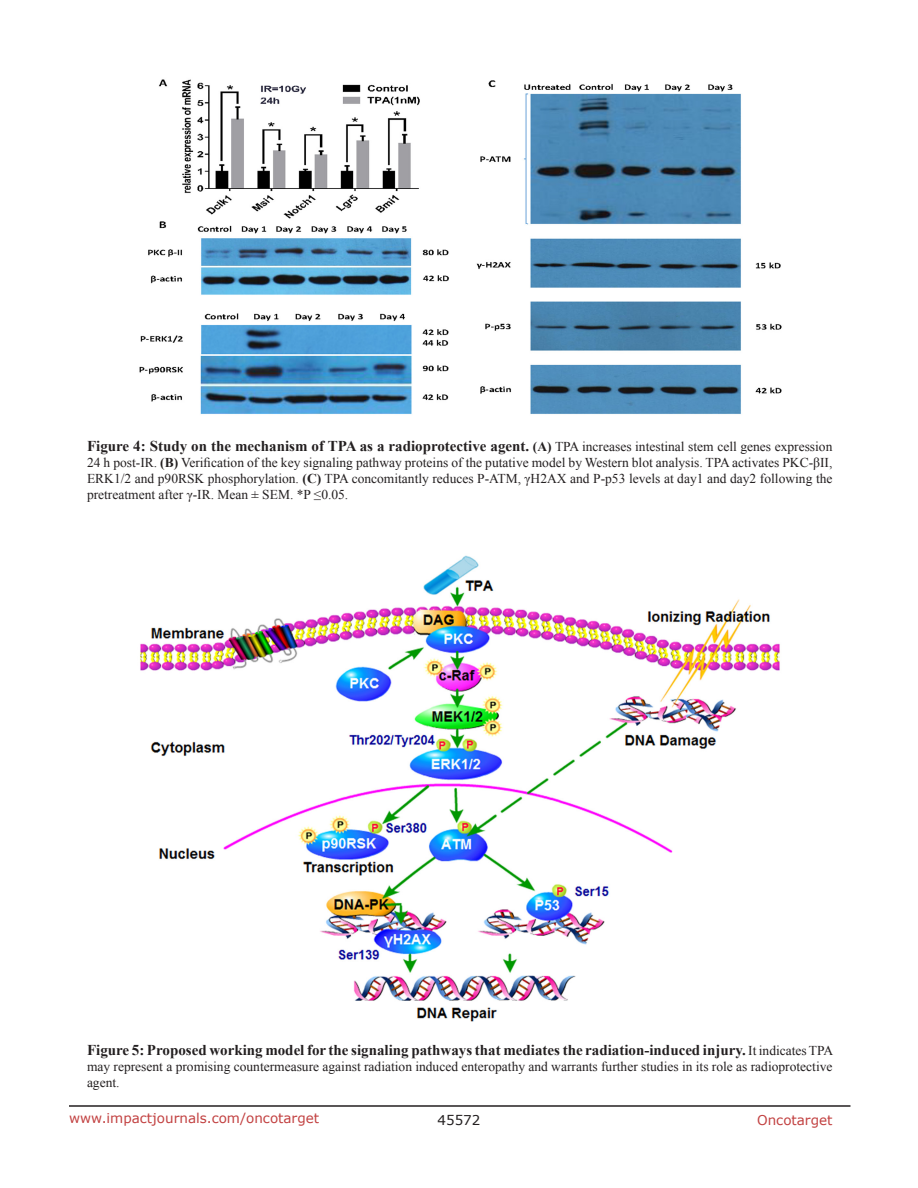
<style>
.page{position:relative;width:918px;height:1188px;background:#fff}
.page>*{position:absolute;margin:0;border:0;box-sizing:border-box;transform-origin:0 0}
.figuretext{font:700 15px "Times New Roman";color:#231f20}
.figuretext-2{font:13.5px/16.2px "Times New Roman";color:#231f20;text-align:justify}
.t1{font:13.5px "Verdana";color:#c24141}
.t2{font:13.5px "Verdana";color:#231f20}
.s1{font-size:13.5px}
.s2{font-weight:400;font-size:13.5px}
.s3{font-weight:700}
</style>
<div class="page">
<hr style="left:69px;top:1105px;width:781px;height:2px;background:#231f20">
<img style="left:139px;top:79px;width:643px;height:335px">
<img style="left:140px;top:555px;width:640px;height:467px">
<p class="figuretext" style="left:87px;top:435px;width:747px">Figure 4: Study on the mechanism of TPA as a radioprotective agent. <span class="s1">(A)</span> <span class="s2">TPA increases intestinal stem cell genes expression</span></p>
<p class="figuretext-2" style="left:87px;top:454px;width:747px">24 h post-IR. <span class="s3">(B)</span> Verification of the key signaling pathway proteins of the putative model by Western blot analysis. TPA activates PKC-βII, ERK1/2 and p90RSK phosphorylation. <span class="s3">(C)</span> TPA concomitantly reduces P-ATM, γH2AX and P-p53 levels at day1 and day2 following the pretreatment after γ-IR. Mean ± SEM. *P ≤0.05.</p>
<p class="figuretext" style="left:87px;top:1039px;width:748px">Figure 5: Proposed working model for the signaling pathways that mediates the radiation-induced injury. <span class="s2">It indicates TPA</span></p>
<p class="figuretext-2" style="left:87px;top:1058px;width:747px">may represent a promising countermeasure against radiation induced enteropathy and warrants further studies in its role as radioprotective agent.</p>
<p class="t1" style="left:69px;top:1109px;width:252px">www.impactjournals.com/oncotarget</p>
<p class="t2" style="left:438px;top:1111px;width:44px">45572</p>
<p class="t1" style="left:757px;top:1111px;width:77px">Oncotarget</p>
</div>
